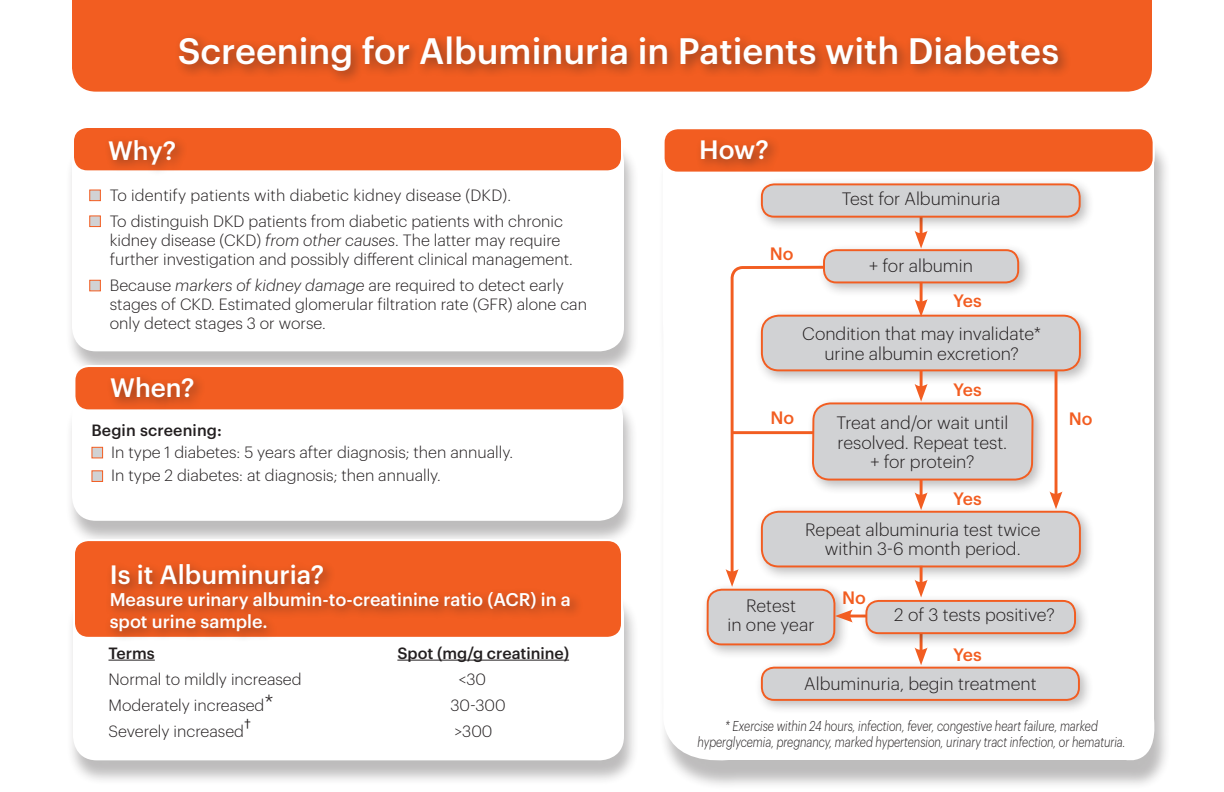
<style>
.page{position:relative;width:1224px;height:792px;background:#fff}
.page>*{position:absolute;margin:0;border:0;box-sizing:border-box;transform-origin:0 0}
.t1{font:500 36px "Graphik";color:#fff}
.t2{font:500 26px "Graphik";color:#fff}
.t3{font:500 18px/22px "Graphik";color:#fff}
.t4{font:300 17.6px/19.6px "Graphik";color:#231f20;text-align:center}
.t5{font:500 17.6px "Graphik";letter-spacing:-.005em;color:#f25d21}
.t6{font:300 16px/19.2px "Graphik";color:#231f20}
.t7{font:500 16px "Graphik";color:#231f20}
.t8{font:italic 300 14px/16px "Graphik";color:#231f20;text-align:center;scale:.8 1}
.s1{font-style:italic}
.s2{font-size:22px}
</style>
<div class="page">
<div style="left:658px;top:136px;width:513px;height:654px;background:#231f20;opacity:.3"></div>
<svg style="left:658px;top:136px;width:504px;height:631px"></svg>
<div style="left:65px;top:141px;width:574px;height:235px;background:#231f20;opacity:.3"></div>
<div style="left:72px;top:138px;width:552px;height:213px;background:#fff;border-radius:24px"></div>
<div style="left:89px;top:190px;width:12px;height:11px;background:#d1d2d4;border:1px solid #f25d21"></div>
<div style="left:89px;top:215px;width:12px;height:12px;background:#d1d2d4;border:1px solid #f25d21"></div>
<div style="left:89px;top:280px;width:12px;height:11px;background:#d1d2d4;border:1px solid #f25d21"></div>
<div style="left:72px;top:0;width:1080px;height:92px;background:#f25d21"></div>
<div style="left:174px;top:31px;width:898px;height:54px;background:#231f20;opacity:.5"></div>
<div style="left:73px;top:127px;width:549px;height:44px;background:#f25d21;border-radius:14px"></div>
<div style="left:72px;top:126px;width:551px;height:46px;border:2px solid #fff;border-radius:14px"></div>
<div style="left:104px;top:134px;width:84px;height:44px;background:#231f20;opacity:.5"></div>
<div style="left:65px;top:396px;width:573px;height:150px;background:#231f20;opacity:.3"></div>
<div style="left:72px;top:393px;width:551px;height:128px;background:#fff;border-radius:24px"></div>
<div style="left:91px;top:447px;width:12px;height:11px;background:#d1d2d4;border:1px solid #f25d21"></div>
<div style="left:91px;top:470px;width:12px;height:12px;background:#d1d2d4;border:1px solid #f25d21"></div>
<div style="left:74px;top:366px;width:550px;height:44px;background:#f25d21;border-radius:14px"></div>
<div style="left:73px;top:365px;width:552px;height:46px;border:2px solid #fff;border-radius:14px"></div>
<div style="left:106px;top:372px;width:101px;height:39px;background:#231f20;opacity:.5"></div>
<div style="left:817px;top:243px;width:216px;height:55px;background:#231f20;opacity:.3"></div>
<div style="left:824px;top:250px;width:194px;height:32px;background:#d1d2d4;border-radius:12px"></div>
<div style="left:823px;top:249px;width:196px;height:34px;border:2px solid #f25d21;border-radius:12px"></div>
<div style="left:755px;top:308px;width:340px;height:77px;background:#231f20;opacity:.3"></div>
<div style="left:762px;top:316px;width:318px;height:54px;background:#d1d2d4;border-radius:17px"></div>
<div style="left:761px;top:315px;width:320px;height:56px;border:2px solid #f25d21;border-radius:17px"></div>
<div style="left:806px;top:396px;width:242px;height:99px;background:#231f20;opacity:.3"></div>
<div style="left:813px;top:403px;width:220px;height:77px;background:#d1d2d4;border-radius:17px"></div>
<div style="left:812px;top:402px;width:222px;height:79px;border:2px solid #f25d21;border-radius:17px"></div>
<div style="left:755px;top:504px;width:340px;height:77px;background:#231f20;opacity:.3"></div>
<div style="left:762px;top:512px;width:318px;height:54px;background:#d1d2d4;border-radius:17px"></div>
<div style="left:761px;top:511px;width:320px;height:56px;border:2px solid #f25d21;border-radius:17px"></div>
<div style="left:755px;top:661px;width:339px;height:54px;background:#231f20;opacity:.3"></div>
<div style="left:762px;top:668px;width:317px;height:32px;background:#d1d2d4;border-radius:12px"></div>
<div style="left:761px;top:667px;width:319px;height:34px;border:2px solid #f25d21;border-radius:12px"></div>
<svg style="left:915px;top:232px;width:13px;height:17px"></svg>
<hr style="left:920px;top:282px;width:3px;height:22px;background:#f25d21">
<svg style="left:915px;top:299px;width:13px;height:18px"></svg>
<hr style="left:920px;top:370px;width:3px;height:19px;background:#f25d21">
<svg style="left:915px;top:384px;width:13px;height:18px"></svg>
<hr style="left:920px;top:480px;width:3px;height:18px;background:#f25d21">
<svg style="left:915px;top:492px;width:13px;height:18px"></svg>
<hr style="left:920px;top:566px;width:3px;height:19px;background:#f25d21">
<svg style="left:915px;top:580px;width:13px;height:14px"></svg>
<svg style="left:915px;top:648px;width:13px;height:17px"></svg>
<svg style="left:726px;top:264px;width:101px;height:318px"></svg>
<hr style="left:732px;top:431px;width:82px;height:3px;background:#f25d21">
<hr style="left:1055px;top:371px;width:2px;height:126px;background:#f25d21">
<svg style="left:1050px;top:491px;width:12px;height:18px"></svg>
<div style="left:700px;top:582px;width:150px;height:77px;background:#231f20;opacity:.3"></div>
<div style="left:707px;top:590px;width:128px;height:54px;background:#d1d2d4;border-radius:14px"></div>
<div style="left:707px;top:589px;width:129px;height:56px;border:2px solid #f25d21;border-radius:14px"></div>
<hr style="left:847px;top:615px;width:26px;height:2px;background:#f25d21">
<svg style="left:835px;top:610px;width:18px;height:12px"></svg>
<div style="left:66px;top:592px;width:573px;height:193px;background:#231f20;opacity:.3"></div>
<div style="left:73px;top:589px;width:551px;height:171px;background:#fff;border-radius:24px"></div>
<div style="left:74px;top:540px;width:548px;height:98px;background:#f25d21;border-radius:14px"></div>
<div style="left:73px;top:539px;width:550px;height:100px;border:2px solid #fff;border-radius:14px"></div>
<div style="left:105px;top:559px;width:479px;height:85px;background:#231f20;opacity:.5"></div>
<hr style="left:108px;top:660px;width:47px;height:1px;background:#231f20">
<hr style="left:397px;top:660px;width:172px;height:1px;background:#231f20">
<div style="left:664px;top:128px;width:490px;height:45px;background:#f25d21;border-radius:14px"></div>
<div style="left:663px;top:127px;width:492px;height:47px;border:2px solid #fff;border-radius:14px"></div>
<div style="left:696px;top:135px;width:85px;height:38px;background:#231f20;opacity:.5"></div>
<div style="left:755px;top:177px;width:339px;height:55px;background:#231f20;opacity:.3"></div>
<div style="left:762px;top:184px;width:318px;height:33px;background:#d1d2d4;border-radius:12px"></div>
<div style="left:761px;top:183px;width:320px;height:35px;border:2px solid #f25d21;border-radius:12px"></div>
<div style="left:860px;top:594px;width:230px;height:54px;background:#231f20;opacity:.3"></div>
<div style="left:866px;top:601px;width:209px;height:32px;background:#d1d2d4;border-radius:12px"></div>
<div style="left:865px;top:600px;width:211px;height:34px;border:2px solid #f25d21;border-radius:12px"></div>
<h1 class="t1" style="left:178px;top:24px;width:883px">Screening for Albuminuria in Patients with Diabetes</h1>
<h2 class="t2" style="left:108px;top:130px;width:70px">Why?</h2>
<p class="t6" style="left:110px;top:181px;width:455px;line-height:26px">To identify patients with diabetic kidney disease (DKD).<br>To distinguish DKD patients from diabetic patients with chronic</p>
<p class="t6" style="left:110px;top:229px;width:465px">kidney disease (CKD) <span class="s1">from other causes</span>. The latter may require further investigation and possibly different clinical management.</p>
<p class="t6" style="left:110px;top:274px;width:479px">Because <span class="s1">markers of kidney damage</span> are required to detect early stages of CKD. Estimated glomerular filtration rate (GFR) alone can only detect stages 3 or worse.</p>
<h2 class="t2" style="left:110px;top:368px;width:86px">When?</h2>
<p class="t7" style="left:91px;top:418px;width:132px">Begin screening:</p>
<p class="t6" style="left:111px;top:439px;width:403px;line-height:23.6px">In type 1 diabetes: 5 years after diagnosis; then annually.<br>In type 2 diabetes: at diagnosis; then annually.</p>
<h2 class="t2" style="left:110px;top:555px;width:216px">Is it Albuminuria?</h2>
<p class="t3" style="left:110px;top:587px;width:463px">Measure urinary albumin-to-creatinine ratio (ACR) in a spot urine sample.</p>
<p class="t7" style="left:108px;top:641px;width:48px">Terms</p>
<p class="t7" style="left:397px;top:641px;width:173px">Spot (mg/g creatinine)</p>
<p class="t6" style="left:108px;top:668px;width:195px">Normal to mildly increased</p>
<p class="t6" style="left:458px;top:668px;width:29px">&lt;30</p>
<p class="t6" style="left:108px;top:694px;width:167px">Moderately increased<span class="s2">*</span></p>
<p class="t6" style="left:451px;top:694px;width:57px">30-300</p>
<p class="t6" style="left:109px;top:720px;width:144px">Severely increased<sup>†</sup></p>
<p class="t6" style="left:454px;top:720px;width:40px">&gt;300</p>
<h2 class="t2" style="left:699px;top:130px;width:71px">How?</h2>
<p class="t4" style="left:842px;top:187px;width:160px">Test for Albuminuria</p>
<p class="t5" style="left:770px;top:241px;width:25px">No</p>
<p class="t4" style="left:869px;top:255px;width:105px">+ for albumin</p>
<p class="t5" style="left:953px;top:287px;width:30px">Yes</p>
<p class="t4" style="left:802px;top:323px;width:240px">Condition that may invalidate* urine albumin excretion?</p>
<p class="t5" style="left:953px;top:377px;width:30px">Yes</p>
<p class="t5" style="left:770px;top:404px;width:25px">No</p>
<p class="t5" style="left:1069px;top:406px;width:25px">No</p>
<p class="t4" style="left:837px;top:412px;width:173px">Treat and/or wait until resolved. Repeat test. + for protein?</p>
<p class="t5" style="left:953px;top:485px;width:30px">Yes</p>
<p class="t4" style="left:805px;top:518px;width:237px">Repeat albuminuria test twice within 3-6 month period.</p>
<p class="t4" style="left:728px;top:594px;width:89px">Retest<br>in one year</p>
<p class="t5" style="left:842px;top:585px;width:25px">No</p>
<p class="t4" style="left:894px;top:604px;width:162px">2 of 3 tests positive?</p>
<p class="t5" style="left:953px;top:641px;width:30px">Yes</p>
<p class="t4" style="left:804px;top:672px;width:234px">Albuminuria, begin treatment</p>
<p class="t8" style="left:698px;top:717px;width:536px">* Exercise within 24 hours, infection, fever, congestive heart failure, marked hyperglycemia, pregnancy, marked hypertension, urinary tract infection, or hematuria.</p>
</div>
